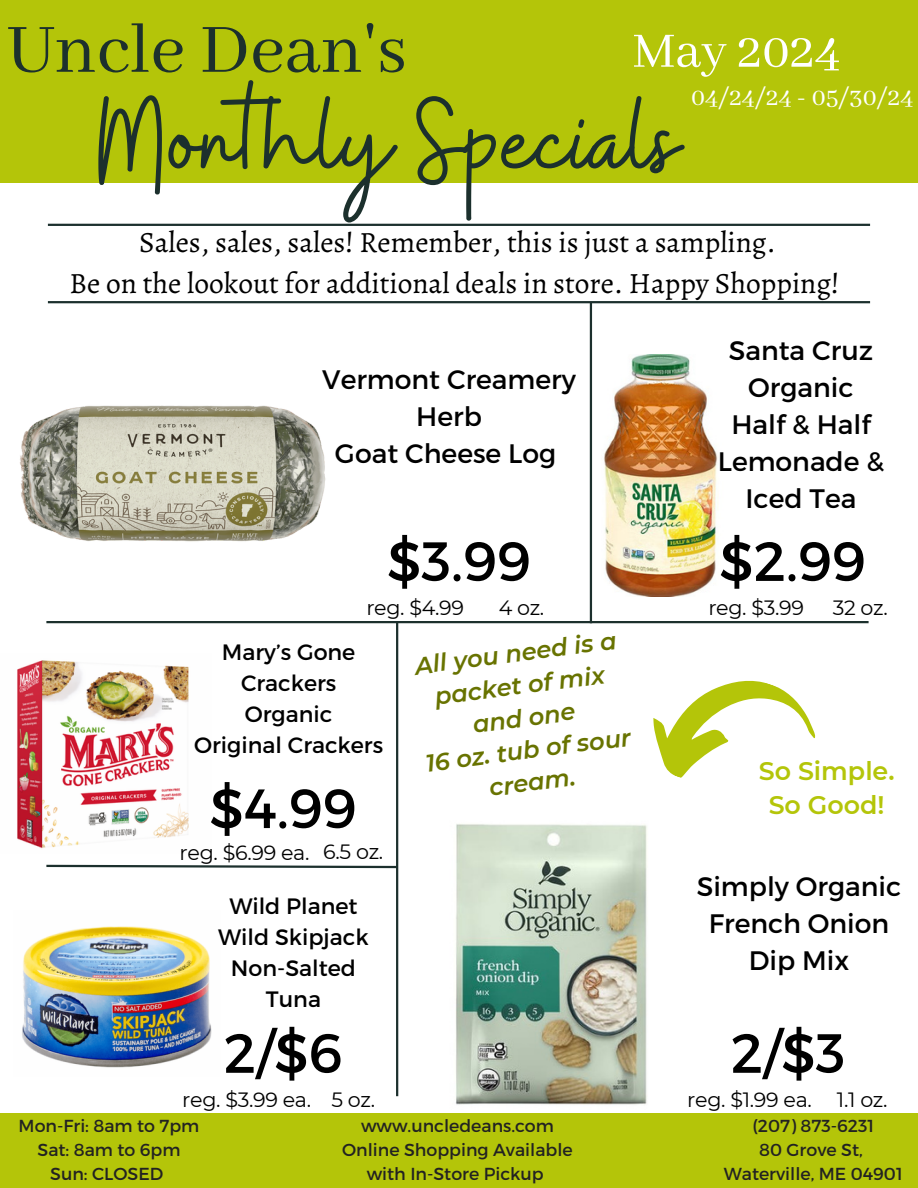
<style>
.page{position:relative;width:918px;height:1188px;background:#fff}
.page>*{position:absolute;margin:0;border:0;box-sizing:border-box;transform-origin:0 0}
.t1{font:123.9px "Buffalo";color:#1c302d}
.t2{font:76.2px "Abhaya Libre";color:#1c302d}
.t3{font:55.2px "Montserrat";color:#000}
.t4{font:54.45px "Abhaya Libre";color:#fff}
.t5{font:29.4px/40.5px "Alegreya";color:#000;text-align:center}
.t6{font:27.45px "Abhaya Libre";color:#fff}
.t7{font:26.7px/37.2px "Montserrat";color:#000;text-align:center}
.t8{font:600 25.35px/34px "Montserrat";color:#b4c509;text-align:center}
.t9{font:italic 600 24px/32.7px "Montserrat";color:#687300;text-align:center}
.t10{font:22.2px/30.8px "Montserrat";color:#000;text-align:center}
.t11{font:20.7px "Montserrat";letter-spacing:-.015em;color:#000}
.t12{font:17.4px "Montserrat";color:#222}
</style>
<div class="page">
<div style="left:0;top:0;width:918px;height:183px;background:#b4c509"></div>
<hr style="left:46px;top:621px;width:823px;height:2px;background:#1c302d">
<div style="left:0;top:1113px;width:918px;height:75px;background:#b4c509"></div>
<hr style="left:590px;top:302px;width:2px;height:321px;background:#1c302d">
<hr style="left:396px;top:621px;width:2px;height:475px;background:#1c302d">
<hr style="left:48px;top:301px;width:822px;height:2px;background:#1c302d">
<svg style="left:46px;top:864px;width:353px;height:5px"></svg>
<hr style="left:48px;top:224px;width:822px;height:2px;background:#1c302d">
<svg style="left:653px;top:680px;width:163px;height:98px"></svg>
<img style="left:20px;top:405px;width:306px;height:137px">
<img style="left:604px;top:355px;width:114px;height:242px">
<img style="left:22px;top:926px;width:190px;height:142px">
<img style="left:456px;top:824px;width:191px;height:281px">
<img style="left:17px;top:660px;width:172px;height:189px">
<h3 class="t2" style="left:7px;top:8px;width:401px">Uncle Dean's</h3>
<p class="t1" style="left:98px;top:61px;width:582px">Monthly Specials</p>
<p class="t6" style="left:691px;top:82px;width:224px">04/24/24 - 05/30/24</p>
<p class="t4" style="left:632px;top:21px;width:210px">May 2024</p>
<h2 class="t5" style="left:70px;top:222px;width:772px">Sales, sales, sales! Remember, this is just a sampling.<br>Be on the lookout for additional deals in store. Happy Shopping!</h2>
<p class="t7" style="left:322px;top:359px;width:255px">Vermont Creamery<br>Herb<br>Goat Cheese Log</p>
<h5 class="t3" style="left:387px;top:525px;width:145px">$3.99</h5>
<p class="t11" style="left:366px;top:595px;width:99px">reg. $4.99</p>
<h3 class="t11" style="left:499px;top:595px;width:47px">4 oz.</h3>
<h5 class="t10" style="left:222px;top:636px;width:135px">Mary’s Gone<br>Crackers</h5>
<h4 class="t10" style="left:245px;top:698px;width:89px">Organic</h4>
<p class="t10" style="left:194px;top:728px;width:191px">Original Crackers</p>
<p class="t3" style="left:210px;top:773px;width:149px">$4.99</p>
<p class="t11" style="left:180px;top:840px;width:131px">reg. $6.99 ea.</p>
<p class="t11" style="left:323px;top:839px;width:62px">6.5 oz.</p>
<p class="t10" style="left:229px;top:890px;width:130px">Wild Planet</p>
<p class="t10" style="left:218px;top:921px;width:152px">Wild Skipjack</p>
<p class="t10" style="left:231px;top:952px;width:127px">Non-Salted</p>
<p class="t10" style="left:266px;top:982px;width:57px">Tuna</p>
<p class="t3" style="left:224px;top:1017px;width:120px">2/$6</p>
<p class="t11" style="left:182px;top:1087px;width:130px">reg. $3.99 ea.</p>
<p class="t11" style="left:331px;top:1087px;width:45px">5 oz.</p>
<p class="t9" style="left:412px;top:649px;width:208px;rotate:-7deg">All you need is a packet of mix and one<br>16 oz. tub of sour cream.</p>
<p class="t12" style="left:19px;top:1115px;width:182px">Mon-Fri: 8am to 7pm</p>
<h6 class="t12" style="left:38px;top:1139px;width:145px">Sat: 8am to 6pm</h6>
<h3 class="t12" style="left:50px;top:1163px;width:115px">Sun: CLOSED</h3>
<p class="t12" style="left:361px;top:1115px;width:194px">www.uncledeans.com</p>
<p class="t12" style="left:342px;top:1139px;width:232px">Online Shopping Available</p>
<p class="t12" style="left:367px;top:1163px;width:179px">with In-Store Pickup</p>
<p class="t7" style="left:718px;top:330px;width:168px">Santa Cruz<br>Organic<br>Half &amp; Half<br>Lemonade &amp;<br>Iced Tea</p>
<h4 class="t3" style="left:719px;top:525px;width:148px">$2.99</h4>
<p class="t11" style="left:708px;top:595px;width:97px">reg. $3.99</p>
<p class="t11" style="left:833px;top:595px;width:57px">32 oz.</p>
<p class="t8" style="left:759px;top:754px;width:137px">So Simple.<br>So Good!</p>
<p class="t7" style="left:697px;top:866px;width:206px">Simply Organic<br>French Onion<br>Dip Mix</p>
<p class="t3" style="left:731px;top:1017px;width:116px">2/$3</p>
<p class="t11" style="left:687px;top:1087px;width:126px">reg. $1.99 ea.</p>
<p class="t11" style="left:837px;top:1087px;width:52px">1.1 oz.</p>
<p class="t12" style="left:752px;top:1115px;width:123px">(207) 873-6231</p>
<h6 class="t12" style="left:759px;top:1139px;width:105px">80 Grove St,</h6>
<p class="t12" style="left:724px;top:1163px;width:180px">Waterville, ME 04901</p>
</div>
